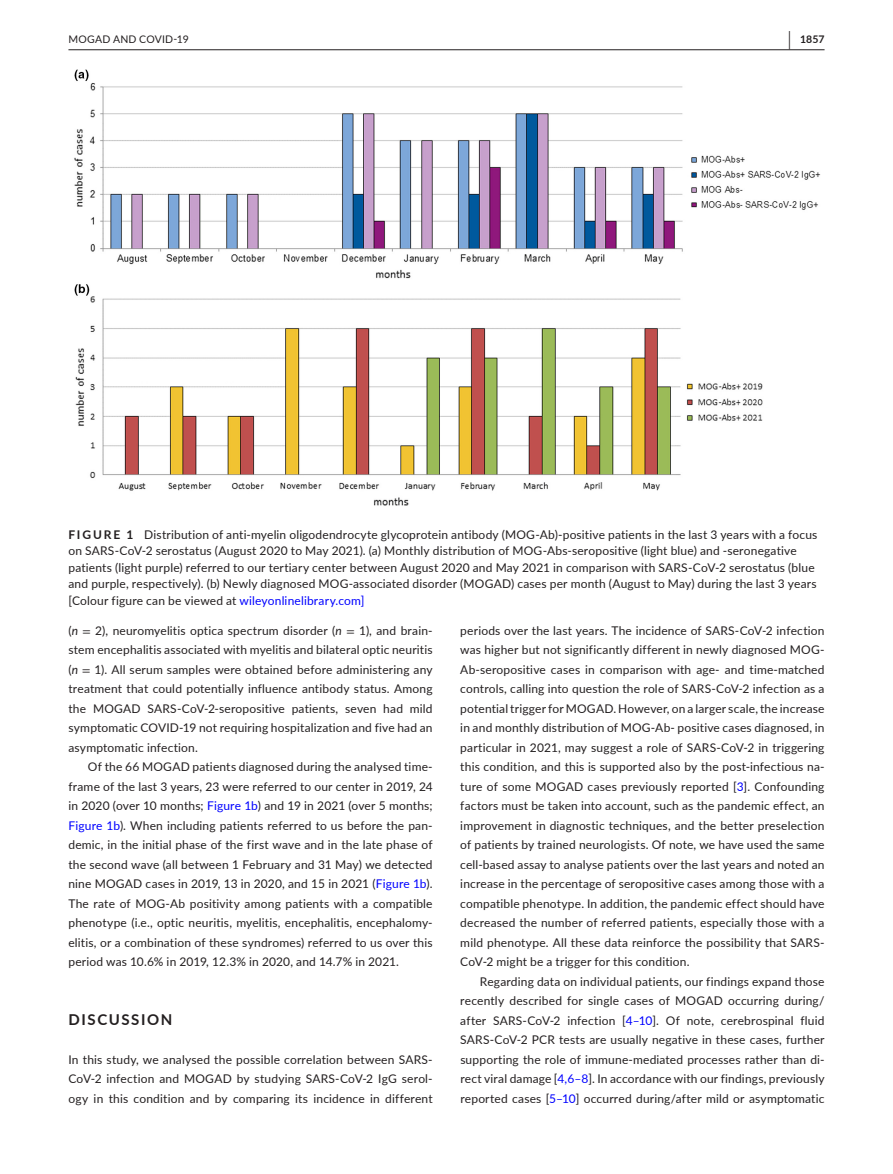
<style>
.page{position:relative;width:893px;height:1174px;background:#fff}
.page>*{position:absolute;margin:0;border:0;box-sizing:border-box;transform-origin:0 0}
.t1{font:700 15px "Lato";letter-spacing:.11em;color:#231f20}
.t2{font:12px/19.5px "Lato";letter-spacing:.015em;color:#231f20;text-align:justify}
.t3{font:10.5px "Lato";letter-spacing:.02em;color:#231f20}
.t4{font:700 10.5px "Lato";color:#231f20}
.s1{font-size:19.5px}
.s2{font-weight:700}
.s3{color:#00f}
.s4{font-style:italic}
.s5{font-family:"STIX"}
</style>
<div class="page">
<hr style="left:68px;top:49px;width:756px;height:1px;background:#231f20">
<img style="left:74px;top:69px;width:747px;height:437px">
<p class="t3" style="left:68px;top:31px;width:122px">MOGAD AND COVID-19</p>
<p class="t4" style="left:789px;top:31px;width:37px"><span class="s1">|</span> 1857</p>
<p class="t2" style="left:68px;top:525px;width:750px;line-height:16.5px;text-align:left"><span class="s2">FIGURE 1</span> Distribution of anti-myelin oligodendrocyte glycoprotein antibody (MOG-Ab)-positive patients in the last 3 years with a focus on SARS-CoV-2 serostatus (August 2020 to May 2021). (a) Monthly distribution of MOG-Abs-seropositive (light blue) and -seronegative patients (light purple) referred to our tertiary center between August 2020 and May 2021 in comparison with SARS-CoV-2 serostatus (blue and purple, respectively). (b) Newly diagnosed MOG-associated disorder (MOGAD) cases per month (August to May) during the last 3 years [Colour figure can be viewed at <span class="s3">wileyonlinelibrary.com]</span></p>
<p class="t2" style="left:68px;top:620px;width:366px">(<span class="s4">n</span> <span class="s5">=</span> 2), neuromyelitis optica spectrum disorder (<span class="s4">n</span> <span class="s5">=</span> 1), and brain&shy;stem encephalitis associated with myelitis and bilateral optic neuritis (<span class="s4">n</span> <span class="s5">=</span> 1). All serum samples were obtained before administering any treatment that could potentially influence antibody status. Among the MOGAD SARS-CoV-2-seropositive patients, seven had mild symptomatic COVID-19 not requiring hospitalization and five had an asymptomatic infection.</p>
<p class="t2" style="left:68px;top:756px;width:366px;text-indent:20px">Of the 66 MOGAD patients diagnosed during the analysed time&shy;frame of the last 3 years, 23 were referred to our center in 2019, 24 in 2020 (over 10 months; <span class="s3">Figure 1b</span>) and 19 in 2021 (over 5 months; <span class="s3">Figure 1b</span>). When including patients referred to us before the pan&shy;demic, in the initial phase of the first wave and in the late phase of the second wave (all between 1 February and 31 May) we detected nine MOGAD cases in 2019, 13 in 2020, and 15 in 2021 (<span class="s3">Figure 1b</span>).<br>The rate of MOG-Ab positivity among patients with a compatible phenotype (i.e., optic neuritis, myelitis, encephalitis, encephalomy&shy;elitis, or a combination of these syndromes) referred to us over this period was 10.6% in 2019, 12.3% in 2020, and 14.7% in 2021.</p>
<p class="t1" style="left:68px;top:1008px;width:106px">DISCUSSION</p>
<p class="t2" style="left:68px;top:1049px;width:366px">In this study, we analysed the possible correlation between SARS-CoV-2 infection and MOGAD by studying SARS-CoV-2 IgG serol&shy;ogy in this condition and by comparing its incidence in different</p>
<p class="t2" style="left:460px;top:620px;width:366px">periods over the last years. The incidence of SARS-CoV-2 infection was higher but not significantly different in newly diagnosed MOG-Ab-seropositive cases in comparison with age- and time-matched controls, calling into question the role of SARS-CoV-2 infection as a potential trigger for MOGAD. However, on a larger scale, the increase in and monthly distribution of MOG-Ab- positive cases diagnosed, in particular in 2021, may suggest a role of SARS-CoV-2 in triggering this condition, and this is supported also by the post-infectious na&shy;ture of some MOGAD cases previously reported [<span class="s3">3</span>]. Confounding factors must be taken into account, such as the pandemic effect, an improvement in diagnostic techniques, and the better preselection of patients by trained neurologists. Of note, we have used the same cell-based assay to analyse patients over the last years and noted an increase in the percentage of seropositive cases among those with a compatible phenotype. In addition, the pandemic effect should have decreased the number of referred patients, especially those with a mild phenotype. All these data reinforce the possibility that SARS-CoV-2 might be a trigger for this condition.</p>
<p class="t2" style="left:460px;top:971px;width:366px;text-indent:20px">Regarding data on individual patients, our findings expand those recently described for single cases of MOGAD occurring during/ after SARS-CoV-2 infection [<span class="s3">4–10</span>]. Of note, cerebrospinal fluid SARS-CoV-2 PCR tests are usually negative in these cases, further supporting the role of immune-mediated processes rather than di&shy;rect viral damage [<span class="s3">4,6–8</span>]. In accordance with our findings, previously reported cases [<span class="s3">5–10</span>] occurred during/after mild or asymptomatic</p>
</div>
